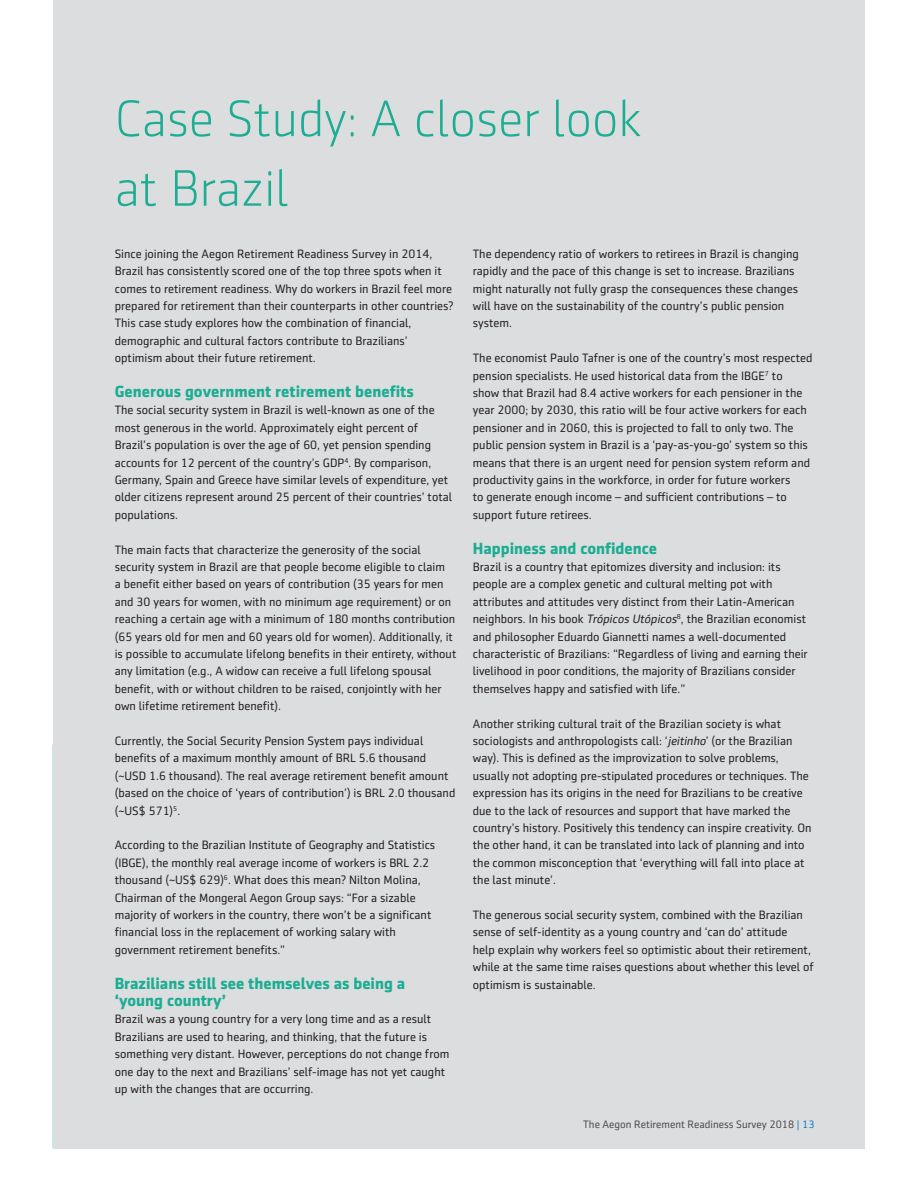
<style>
.page{position:relative;width:918px;height:1188px;background:#fff}
.page>*{position:absolute;margin:0;border:0;box-sizing:border-box;transform-origin:0 0}
.t1{font:300 51.9px/69.6px "Sentico Sans DT";color:#1cad92}
.t2{font:700 16.35px/17.4px "Sentico Sans DT";color:#1cad92}
.t3{font:12.3px/17.4px "Sentico Sans DT";color:#231f20}
.t4{font:10.95px "Sentico Sans DT";color:#4b4c4d}
.s1{font-style:italic}
.s2{color:#0d7ec3}
</style>
<div class="page">
<div style="left:53px;top:0;width:812px;height:1148px;background:#dcdddf"></div>
<p class="t1" style="left:115px;top:84px;width:528px">Case Study: A closer look at Brazil</p>
<p class="t3" style="left:115px;top:245px;width:341px">Since joining the Aegon Retirement Readiness Survey in 2014, Brazil has consistently scored one of the top three spots when it comes to retirement readiness. Why do workers in Brazil feel more prepared for retirement than their counterparts in other countries?<br>This case study explores how the combination of financial, demographic and cultural factors contribute to Brazilians’ optimism about their future retirement.</p>
<p class="t2" style="left:115px;top:383px;width:301px">Generous government retirement benefits</p>
<p class="t3" style="left:115px;top:402px;width:339px">The social security system in Brazil is well-known as one of the most generous in the world. Approximately eight percent of Brazil’s population is over the age of 60, yet pension spending accounts for 12 percent of the country’s GDP<sup>4</sup>. By comparison, Germany, Spain and Greece have similar levels of expenditure, yet older citizens represent around 25 percent of their countries’ total populations.</p>
<p class="t3" style="left:115px;top:541px;width:343px">The main facts that characterize the generosity of the social security system in Brazil are that people become eligible to claim<br>a benefit either based on years of contribution (35 years for men and 30 years for women, with no minimum age requirement) or on reaching a certain age with a minimum of 180 months contribution (65 years old for men and 60 years old for women). Additionally, it is possible to accumulate lifelong benefits in their entirety, without any limitation (e.g., A widow can receive a full lifelong spousal benefit, with or without children to be raised, conjointly with her own lifetime retirement benefit).</p>
<p class="t3" style="left:115px;top:732px;width:342px">Currently, the Social Security Pension System pays individual benefits of a maximum monthly amount of BRL 5.6 thousand (~USD 1.6 thousand). The real average retirement benefit amount (based on the choice of ‘years of contribution’) is BRL 2.0 thousand (~US$ 571)<sup>5</sup>.</p>
<p class="t3" style="left:115px;top:837px;width:322px">According to the Brazilian Institute of Geography and Statistics (IBGE), the monthly real average income of workers is BRL 2.2 thousand (~US$ 629)<sup>6</sup>. What does this mean? Nilton Molina, Chairman of the Mongeral Aegon Group says: “For a sizable majority of workers in the country, there won’t be a significant financial loss in the replacement of working salary with government retirement benefits.”</p>
<p class="t2" style="left:115px;top:974px;width:292px">Brazilians still see themselves as being a ‘young country’</p>
<p class="t3" style="left:115px;top:1011px;width:336px">Brazil was a young country for a very long time and as a result Brazilians are used to hearing, and thinking, that the future is something very distant. However, perceptions do not change from one day to the next and Brazilians’ self-image has not yet caught up with the changes that are occurring.</p>
<p class="t3" style="left:473px;top:245px;width:327px">The dependency ratio of workers to retirees in Brazil is changing rapidly and the pace of this change is set to increase. Brazilians might naturally not fully grasp the consequences these changes will have on the sustainability of the country’s public pension system.</p>
<p class="t3" style="left:473px;top:349px;width:341px">The economist Paulo Tafner is one of the country’s most respected pension specialists. He used historical data from the IBGE<sup>7</sup> to<br>show that Brazil had 8.4 active workers for each pensioner in the year 2000; by 2030, this ratio will be four active workers for each pensioner and in 2060, this is projected to fall to only two. The public pension system in Brazil is a ‘pay-as-you-go’ system so this means that there is an urgent need for pension system reform and productivity gains in the workforce, in order for future workers<br>to generate enough income – and sufficient contributions – to support future retirees.</p>
<p class="t2" style="left:473px;top:539px;width:186px">Happiness and confidence</p>
<p class="t3" style="left:473px;top:558px;width:336px">Brazil is a country that epitomizes diversity and inclusion: its people are a complex genetic and cultural melting pot with attributes and attitudes very distinct from their Latin-American neighbors. In his book <span class="s1">Trópicos Utópicos</span><sup>8</sup>, the Brazilian economist and philosopher Eduardo Giannetti names a well-documented characteristic of Brazilians: “Regardless of living and earning their livelihood in poor conditions, the majority of Brazilians consider themselves happy and satisfied with life.”</p>
<p class="t3" style="left:473px;top:715px;width:340px">Another striking cultural trait of the Brazilian society is what sociologists and anthropologists call: ‘<span class="s1">jeitinho</span>’ (or the Brazilian way). This is defined as the improvization to solve problems, usually not adopting pre-stipulated procedures or techniques. The expression has its origins in the need for Brazilians to be creative due to the lack of resources and support that have marked the country’s history. Positively this tendency can inspire creativity. On the other hand, it can be translated into lack of planning and into the common misconception that ‘everything will fall into place at the last minute’.</p>
<p class="t3" style="left:473px;top:906px;width:343px">The generous social security system, combined with the Brazilian sense of self-identity as a young country and ‘can do’ attitude<br>help explain why workers feel so optimistic about their retirement, while at the same time raises questions about whether this level of optimism is sustainable.</p>
<p class="t4" style="left:583px;top:1118px;width:233px">The Aegon Retirement Readiness Survey 2018 <span class="s2">| 13</span></p>
</div>
